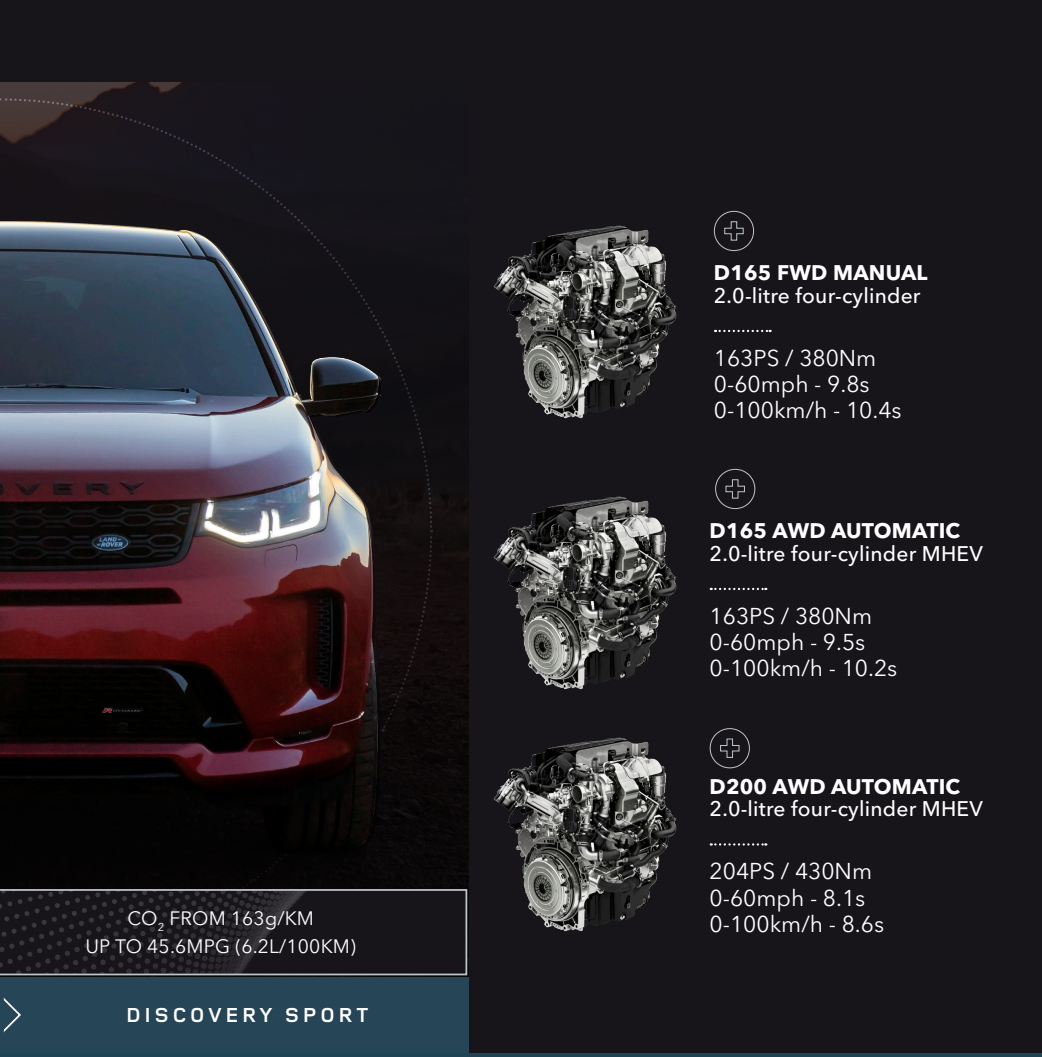
<style>
.page{position:relative;width:1042px;height:1057px;background:#fff}
.page>*{position:absolute;margin:0;border:0;box-sizing:border-box;transform-origin:0 0}
.t1{font:22.75px/26.2px "Avenir Next W1 G";color:#fff}
.t2{font:500 21px/22.8px "Avenir Next W1 G";letter-spacing:.01em;color:#fff}
.t3{font:700 21px "Land Rover Wide";letter-spacing:.1em;color:#fff}
.t4{font:19.25px/28px "Avenir Next W1 G";letter-spacing:.01em;color:#fff;text-align:center}
.s1{font-weight:700}
</style>
<div class="page">
<svg style="left:122px;top:1050px;width:920px;height:7px;background:#1e3e4d"></svg>
<svg style="left:0;top:1052px;width:122px;height:5px"></svg>
<div style="left:0;top:0;width:1041px;height:1052px;background:#18151a"></div>
<img style="left:0;top:82px;width:466px;height:895px">
<svg style="left:0;top:97px;width:433px;height:432px"></svg>
<svg style="left:381px;top:530px;width:52px;height:201px"></svg>
<img style="left:493px;top:496px;width:184px;height:194px">
<svg style="left:711px;top:588px;width:55px;height:2px"></svg>
<svg style="left:715px;top:468px;width:41px;height:41px"></svg>
<img style="left:493px;top:737px;width:184px;height:195px">
<svg style="left:711px;top:843px;width:55px;height:2px"></svg>
<svg style="left:709px;top:728px;width:41px;height:40px"></svg>
<img style="left:493px;top:225px;width:184px;height:194px">
<svg style="left:715px;top:330px;width:55px;height:2px"></svg>
<svg style="left:713px;top:210px;width:41px;height:41px"></svg>
<div style="left:0;top:977px;width:468px;height:75px;background:#264557"></div>
<svg style="left:4px;top:998px;width:17px;height:34px"></svg>
<svg style="left:0;top:853px;width:467px;height:122px"></svg>
<p class="t4" style="left:85px;top:902px;width:272px">CO<sub>2</sub> FROM 163g/KM<br>UP TO 45.6MPG (6.2L/100KM)</p>
<p class="t3" style="left:125px;top:1000px;width:245px">DISCOVERY SPORT</p>
<p class="t2" style="left:714px;top:259px;width:215px"><span class="s1">D165 FWD MANUAL<br></span>2.0-litre four-cylinder</p>
<p class="t1" style="left:714px;top:343px;width:189px">163PS / 380Nm<br>0-60mph - 9.8s<br>0-100km/h - 10.4s</p>
<p class="t2" style="left:709px;top:517px;width:275px"><span class="s1">D165 AWD AUTOMATIC<br></span>2.0-litre four-cylinder MHEV</p>
<p class="t1" style="left:709px;top:600px;width:189px">163PS / 380Nm<br>0-60mph - 9.5s<br>0-100km/h - 10.2s</p>
<p class="t2" style="left:709px;top:773px;width:275px"><span class="s1">D200 AWD AUTOMATIC<br></span>2.0-litre four-cylinder MHEV</p>
<p class="t1" style="left:709px;top:856px;width:176px">204PS / 430Nm<br>0-60mph - 8.1s<br>0-100km/h - 8.6s</p>
</div>
